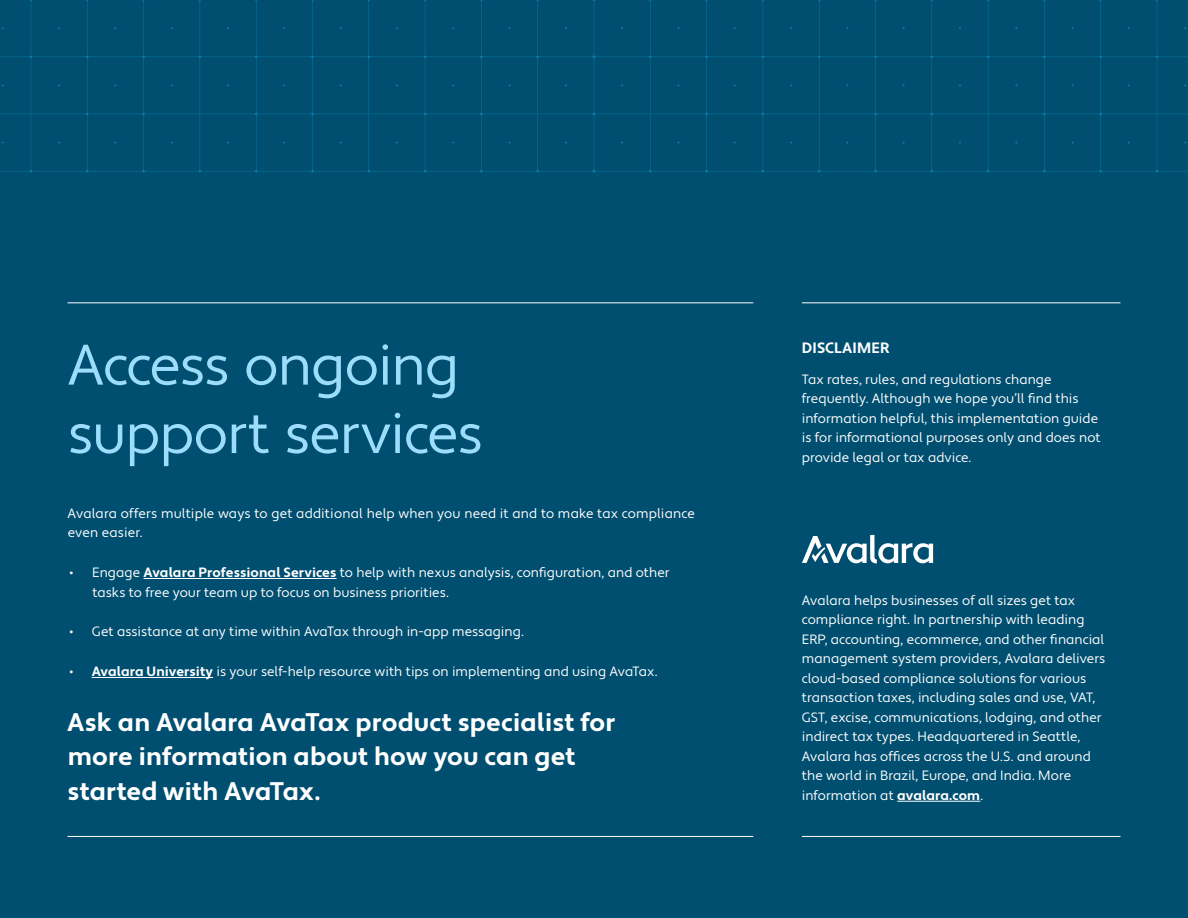
<style>
.page{position:relative;width:1188px;height:918px;background:#fff}
.page>*{position:absolute;margin:0;border:0;box-sizing:border-box;transform-origin:0 0}
.t1{font:57px/68.4px "Apertura";letter-spacing:-.02em;color:#9bddfa}
.t2{font:700 25.5px/34.5px "Apertura";color:#fff}
.t3{font:700 15px "Apertura";letter-spacing:.01em;color:#fff}
.t4{font:13.5px/19.5px "Apertura";color:#fff}
.s1{font-weight:700}
</style>
<div class="page">
<div style="left:0;top:99px;width:1188px;height:819px;background:#014f70"></div>
<hr style="left:144px;top:578px;width:193px;height:1px;background:#fff">
<hr style="left:92px;top:677px;width:121px;height:1px;background:#fff">
<svg style="left:802px;top:535px;width:131px;height:28px"></svg>
<hr style="left:897px;top:801px;width:83px;height:1px;background:#fff">
<hr style="left:68px;top:302px;width:685px;height:1px;background:#fff">
<hr style="left:802px;top:302px;width:318px;height:1px;background:#fff">
<hr style="left:68px;top:836px;width:685px;height:1px;background:#fff">
<hr style="left:802px;top:836px;width:318px;height:1px;background:#fff">
<div style="left:0;top:0;width:1188px;height:173px;background:#014f70"></div>
<div style="left:29px;top:0;width:567px;height:173px;background:#014f70"></div>
<h1 class="t1" style="left:68px;top:333px;width:417px">Access ongoing support services</h1>
<p class="t3" style="left:802px;top:339px;width:89px">DISCLAIMER</p>
<p class="t4" style="left:802px;top:370px;width:300px">Tax rates, rules, and regulations change frequently. Although we hope you’ll find this information helpful, this implementation guide is for informational purposes only and does not provide legal or tax advice.</p>
<p class="t4" style="left:68px;top:504px;width:629px">Avalara offers multiple ways to get additional help when you need it and to make tax compliance even easier.</p>
<p class="t4" style="left:92px;top:563px;width:579px;text-indent:-23px">• Engage <span class="s1">Avalara Professional Services</span> to help with nexus analysis, configuration, and other tasks to free your team up to focus on business priorities.</p>
<p class="t4" style="left:70px;top:622px;width:456px">• Get assistance at any time within AvaTax through in-app messaging.</p>
<p class="t4" style="left:70px;top:662px;width:589px">• <span class="s1">Avalara University</span> is your self-help resource with tips on implementing and using AvaTax.</p>
<h2 class="t2" style="left:67px;top:706px;width:550px">Ask an Avalara AvaTax product specialist for more information about how you can get started with AvaTax.</h2>
<p class="t4" style="left:802px;top:591px;width:305px">Avalara helps businesses of all sizes get tax compliance right. In partnership with leading ERP, accounting, ecommerce, and other financial management system providers, Avalara delivers cloud-based compliance solutions for various transaction taxes, including sales and use, VAT, GST, excise, communications, lodging, and other indirect tax types. Headquartered in Seattle, Avalara has offices across the U.S. and around the world in Brazil, Europe, and India. More information at <span class="s1">avalara.com</span>.</p>
</div>
